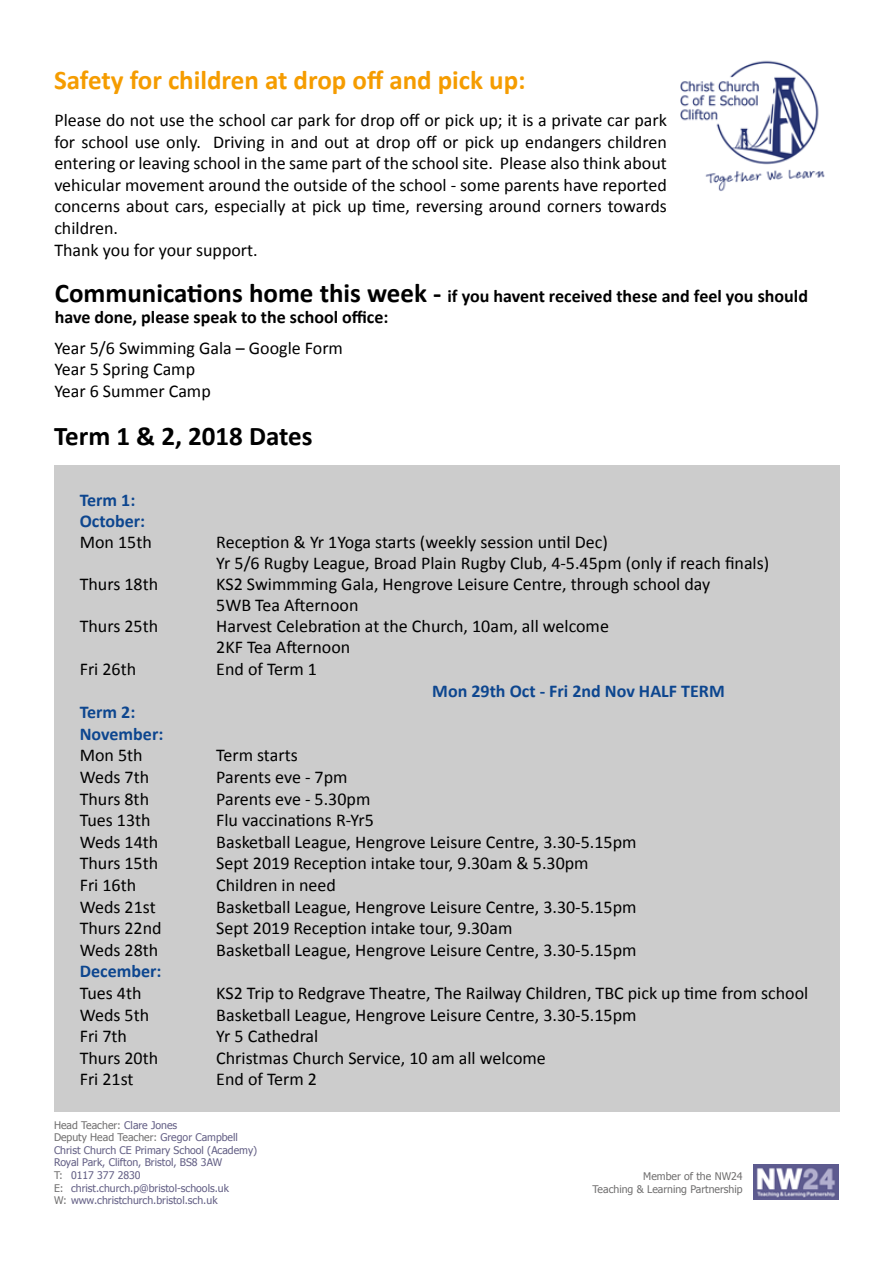
<style>
.page{position:relative;width:893px;height:1263px;background:#fff}
.page>*{position:absolute;margin:0;border:0;box-sizing:border-box;transform-origin:0 0}
.t1{font:700 27px "Calibri";color:#f59c00}
.t2{font:700 27px "Calibri";color:#000}
.t3{font:18px/21.6px "Calibri";color:#000}
.t4{font:700 18px/21.6px "Calibri";color:#000}
.t5{font:700 18px/21.6px "Calibri";color:#0d468f}
.t6{font:10.5px/12.6px "Tahoma";color:#635f85}
.t7{font:10.5px/12.6px "Tahoma";color:#706f6f;text-align:right}
.s1{font-size:27px}
.s2{color:#706f6f}
</style>
<div class="page">
<img style="left:680px;top:60px;width:145px;height:131px">
<img style="left:754px;top:1165px;width:85px;height:35px">
<div style="left:54px;top:466px;width:785px;height:646px;background:#ccc"></div>
<h1 class="t1" style="left:54px;top:63px;width:473px">Safety for children at drop off and pick up:</h1>
<p class="t3" style="left:54px;top:109px;width:614px">Please do not use the school car park for drop off or pick up; it is a private car park for school use only. Driving in and out at drop off or pick up endangers children entering or leaving school in the same part of the school site. Please also think about vehicular movement around the outside of the school - some parents have reported concerns about cars, especially at pick up time, reversing around corners towards children.<br>Thank you for your support.</p>
<p class="t4" style="left:55px;top:285px;width:755px"><span class="s1">Communications home this week -</span> if you havent received these and feel you should have done, please speak to the school office:</p>
<p class="t3" style="left:54px;top:337px;width:290px">Year 5/6 Swimming Gala – Google Form<br>Year 5 Spring Camp<br>Year 6 Summer Camp</p>
<h1 class="t2" style="left:54px;top:419px;width:260px">Term 1 &amp; 2, 2018 Dates</h1>
<p class="t5" style="left:80px;top:489px;width:67px">Term 1:<br>October:</p>
<p class="t3" style="left:80px;top:532px;width:74px">Mon 15th</p>
<p class="t3" style="left:216px;top:532px;width:554px;line-height:21px">Reception &amp; Yr 1Yoga starts (weekly session until Dec)<br>Yr 5/6 Rugby League, Broad Plain Rugby Club, 4-5.45pm (only if reach finals)</p>
<p class="t3" style="left:80px;top:574px;width:80px">Thurs 18th</p>
<p class="t3" style="left:216px;top:574px;width:496px;line-height:21px">KS2 Swimmming Gala, Hengrove Leisure Centre, through school day<br>5WB Tea Afternoon</p>
<p class="t3" style="left:80px;top:616px;width:80px">Thurs 25th</p>
<p class="t3" style="left:216px;top:616px;width:394px;line-height:21px">Harvest Celebration at the Church, 10am, all welcome<br>2KF Tea Afternoon</p>
<p class="t3" style="left:80px;top:658px;width:58px">Fri 26th</p>
<p class="t3" style="left:216px;top:658px;width:102px">End of Term 1</p>
<p class="t5" style="left:432px;top:680px;width:294px">Mon 29th Oct - Fri 2nd Nov HALF TERM</p>
<p class="t5" style="left:80px;top:701px;width:85px">Term 2:<br>November:</p>
<p class="t3" style="left:80px;top:745px;width:65px">Mon 5th</p>
<p class="t3" style="left:216px;top:745px;width:83px">Term starts</p>
<p class="t3" style="left:80px;top:766px;width:71px">Weds 7th</p>
<p class="t3" style="left:216px;top:766px;width:133px">Parents eve - 7pm</p>
<p class="t3" style="left:80px;top:788px;width:71px">Thurs 8th</p>
<p class="t3" style="left:216px;top:788px;width:156px">Parents eve - 5.30pm</p>
<p class="t3" style="left:80px;top:809px;width:72px">Tues 13th</p>
<p class="t3" style="left:216px;top:809px;width:159px">Flu vaccinations R-Yr5</p>
<p class="t3" style="left:80px;top:831px;width:80px">Weds 14th</p>
<p class="t3" style="left:216px;top:831px;width:422px">Basketball League, Hengrove Leisure Centre, 3.30-5.15pm</p>
<p class="t3" style="left:80px;top:853px;width:80px">Thurs 15th</p>
<p class="t3" style="left:216px;top:853px;width:374px">Sept 2019 Reception intake tour, 9.30am &amp; 5.30pm</p>
<p class="t3" style="left:80px;top:874px;width:58px">Fri 16th</p>
<p class="t3" style="left:216px;top:874px;width:121px">Children in need</p>
<p class="t3" style="left:80px;top:896px;width:77px">Weds 21st</p>
<p class="t3" style="left:216px;top:896px;width:422px">Basketball League, Hengrove Leisure Centre, 3.30-5.15pm</p>
<p class="t3" style="left:80px;top:917px;width:83px">Thurs 22nd</p>
<p class="t3" style="left:216px;top:917px;width:298px">Sept 2019 Reception intake tour, 9.30am</p>
<p class="t3" style="left:80px;top:939px;width:80px">Weds 28th</p>
<p class="t3" style="left:216px;top:939px;width:422px">Basketball League, Hengrove Leisure Centre, 3.30-5.15pm</p>
<p class="t5" style="left:80px;top:961px;width:83px">December:</p>
<p class="t3" style="left:80px;top:982px;width:63px">Tues 4th</p>
<p class="t3" style="left:216px;top:982px;width:594px">KS2 Trip to Redgrave Theatre, The Railway Children, TBC pick up time from school</p>
<p class="t3" style="left:80px;top:1004px;width:71px">Weds 5th</p>
<p class="t3" style="left:216px;top:1004px;width:422px">Basketball League, Hengrove Leisure Centre, 3.30-5.15pm</p>
<p class="t3" style="left:80px;top:1025px;width:49px">Fri 7th</p>
<p class="t3" style="left:216px;top:1025px;width:104px">Yr 5 Cathedral</p>
<p class="t3" style="left:80px;top:1047px;width:80px">Thurs 20th</p>
<p class="t3" style="left:216px;top:1047px;width:331px">Christmas Church Service, 10 am all welcome</p>
<p class="t3" style="left:80px;top:1069px;width:55px">Fri 21st</p>
<p class="t3" style="left:216px;top:1069px;width:102px">End of Term 2</p>
<p class="t6" style="left:54px;top:1118px;width:205px"><span class="s2">Head Teacher:</span> Clare Jones<br><span class="s2">Deputy Head Teacher:</span> Gregor Campbell Christ Church CE Primary School (Academy)<br>Royal Park, Clifton, Bristol, BS8 3AW<br><span class="s2">T:</span> 0117 377 2830<br><span class="s2">E:</span> christ.church.p@bristol-schools.uk<br><span class="s2">W:</span> www.christchurch.bristol.sch.uk</p>
<p class="t7" style="left:593px;top:1169px;width:152px">Member of the NW24<br>Teaching &amp; Learning Partnership</p>
</div>
